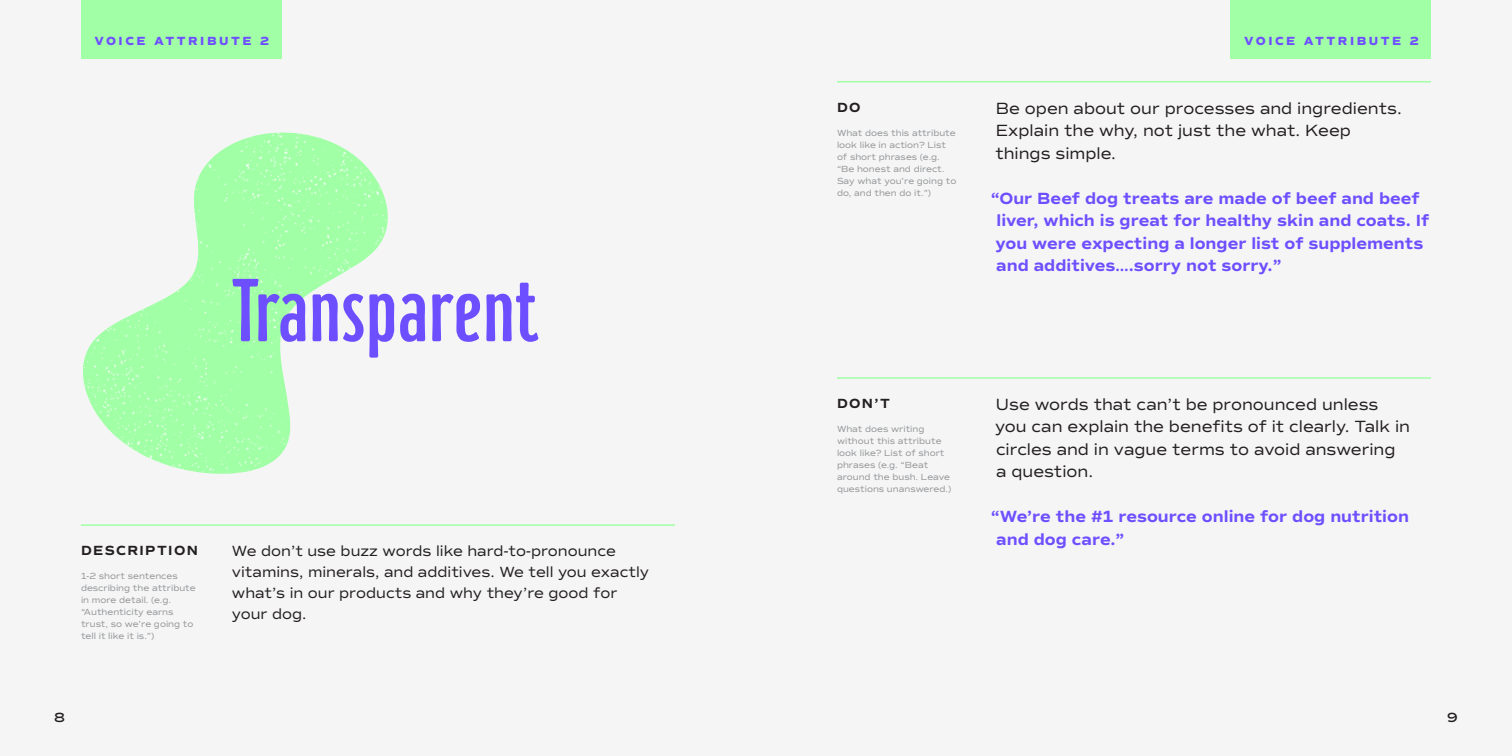
<style>
.page{position:relative;width:1512px;height:756px;background:#f5f5f5}
.page>*{position:absolute;margin:0;border:0;box-sizing:border-box;transform-origin:0 0}
.Voice_Title{font:300 96px "Hamilton";color:#6e4fff}
.Body{font:16.5px/22.5px "Commuters Sans";color:#231f20}
.Body-2{font:700 16.5px/22.5px "Commuters Sans";color:#6e4fff}
.Body-3{font:15px/21px "Commuters Sans";color:#231f20}
.Cap__Header{font:700 13.5px "Commuters Sans";letter-spacing:.1em;color:#231f20}
.t1{font:600 13.5px "Commuters Sans";color:#231f20}
.Page_Header{font:800 12px "Commuters Sans";letter-spacing:.21em;color:#6e4fff}
.t2{font:9px/12px "Commuters Sans";color:#939598}
</style>
<div class="page">
<div style="left:81px;top:0;width:200px;height:58px;background:#a1ffa6"></div>
<div style="left:1231px;top:0;width:200px;height:58px;background:#a1ffa6"></div>
<hr style="left:81px;top:524px;width:594px;height:2px;background:#a1ffa6">
<hr style="left:837px;top:81px;width:594px;height:1px;background:#a1ffa6">
<hr style="left:837px;top:377px;width:594px;height:2px;background:#a1ffa6">
<img style="left:83px;top:133px;width:305px;height:341px">
<p class="Page_Header" style="left:94px;top:33px;width:176px">VOICE ATTRIBUTE 2</p>
<p class="Page_Header" style="left:1244px;top:33px;width:176px">VOICE ATTRIBUTE 2</p>
<p class="Voice_Title" style="left:232px;top:251px;width:308px">Transparent</p>
<p class="Cap__Header" style="left:81px;top:542px;width:118px">DESCRIPTION</p>
<p class="t2" style="left:81px;top:570px;width:116px">1-2 short sentences describing the attribute in more detail. (e.g. “Authenticity earns trust, so we’re going to tell it like it is.”)</p>
<p class="Body-3" style="left:232px;top:540px;width:419px">We don’t use buzz words like hard-to-pronounce vitamins, minerals, and additives. We tell you exactly what’s in our products and why they’re good for your dog.</p>
<p class="Cap__Header" style="left:837px;top:99px;width:25px">DO</p>
<p class="t2" style="left:837px;top:126px;width:121px">What does this attribute look like in action? List of short phrases (e.g. “Be honest and direct.<br>Say what you’re going to do, and then do it.”)</p>
<p class="Body" style="left:995px;top:97px;width:408px">Be open about our processes and ingredients.<br>Explain the why, not just the what. Keep things simple.</p>
<p class="Body-2" style="left:991px;top:187px;width:440px">“Our Beef dog treats are made of beef and beef liver, which is great for healthy skin and coats. If you were expecting a longer list of supplements and additives….sorry not sorry.”</p>
<p class="Cap__Header" style="left:837px;top:395px;width:55px">DON’T</p>
<p class="t2" style="left:837px;top:423px;width:116px">What does writing without this attribute look like? List of short phrases (e.g. “Beat around the bush. Leave questions unanswered.)</p>
<p class="Body" style="left:995px;top:393px;width:416px">Use words that can’t be pronounced unless you can explain the benefits of it clearly. Talk in circles and in vague terms to avoid answering<br>a question.</p>
<p class="Body-2" style="left:996px;top:506px;width:414px;text-indent:-6px">“We’re the #1 resource online for dog nutrition and dog care.”</p>
<h3 class="t1" style="left:54px;top:709px;width:12px">8</h3>
<h3 class="t1" style="left:1447px;top:709px;width:12px">9</h3>
</div>
